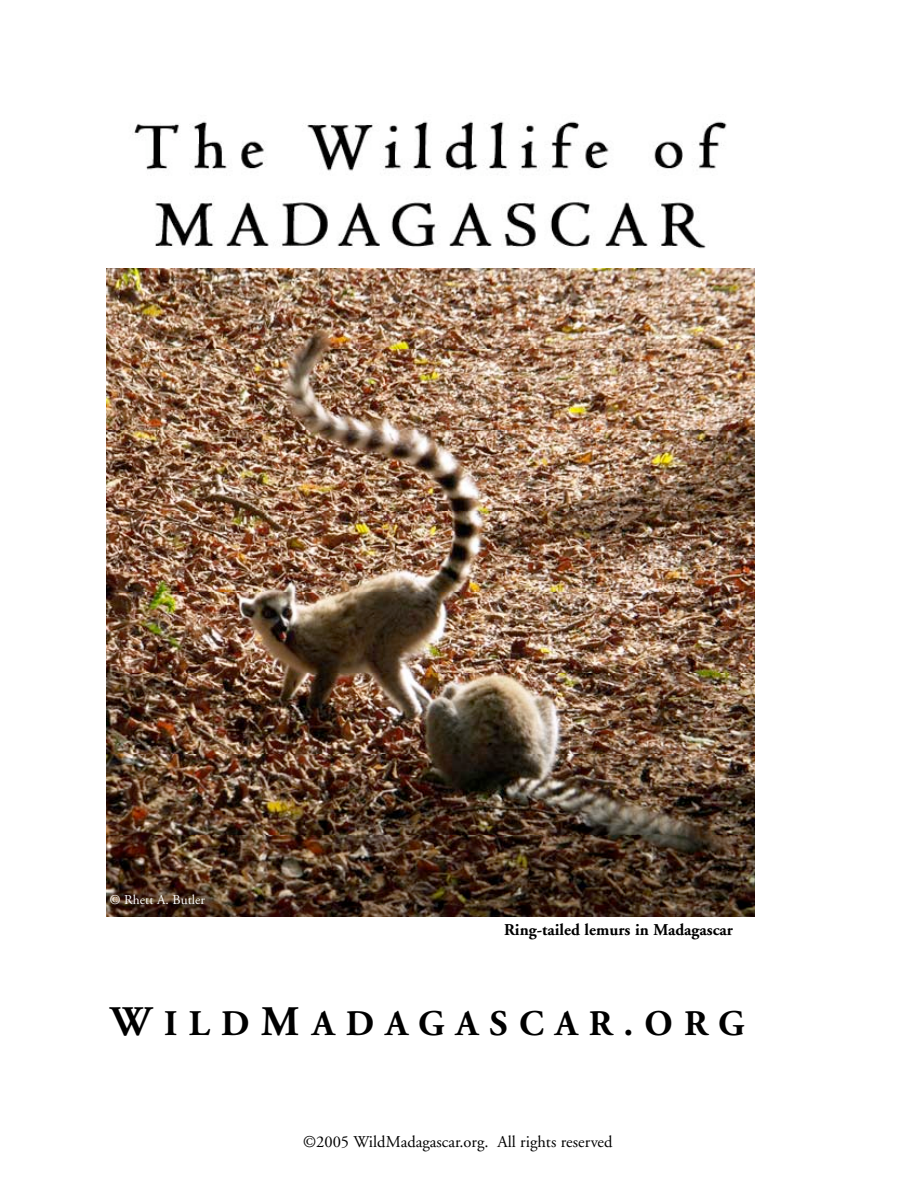
<style>
.page{position:relative;width:918px;height:1188px;background:#fff}
.page>*{position:absolute;margin:0;border:0;box-sizing:border-box;transform-origin:0 0}
.t1{font:700 36px "Adobe Garamond";color:#000}
.t2{font:16.5px "Adobe Garamond";color:#000}
.t3{font:700 16.5px "Adobe Garamond";color:#000}
.t4{font:13.5px "Adobe Garamond";color:#fff}
.s1{font-size:42px}
</style>
<div class="page">
<img style="left:107px;top:269px;width:648px;height:648px">
<img style="left:134px;top:121px;width:593px;height:128px">
<p class="t4" style="left:110px;top:895px;width:97px">© Rhett A. Butler</p>
<p class="t3" style="left:504px;top:923px;width:231px">Ring-tailed lemurs in Madagascar</p>
<h1 class="t1" style="left:111px;top:1009px;width:635px"><span class="s1">W</span>I L D<span class="s1">M</span>A D AG A S C A R . O RG</h1>
<p class="t2" style="left:303px;top:1135px;width:311px">©2005 WildMadagascar.org. All rights reserved</p>
</div>
